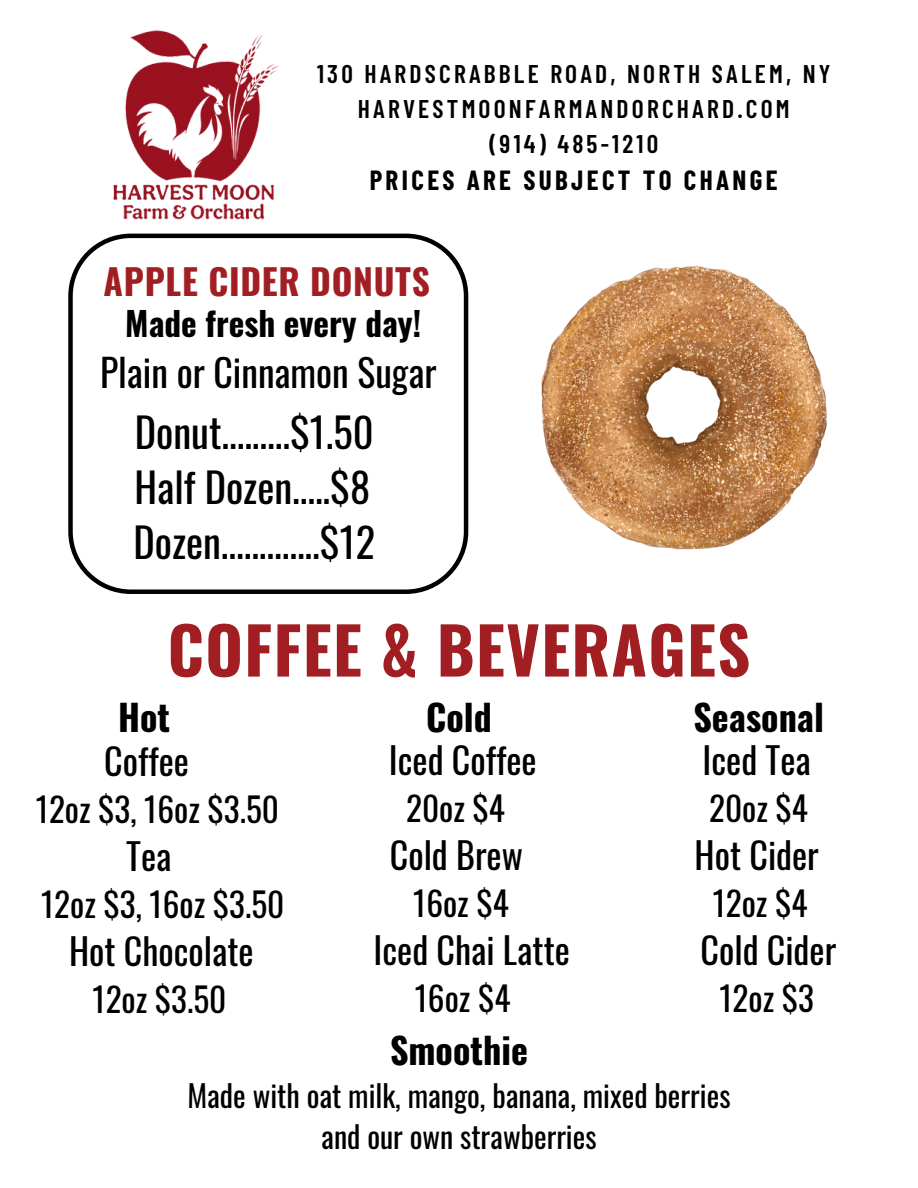
<style>
.page{position:relative;width:918px;height:1188px;background:#fff}
.page>*{position:absolute;margin:0;border:0;box-sizing:border-box;transform-origin:0 0}
.t1{font:700 64.5px "Oswald";letter-spacing:.02em;color:#a11e22}
.t2{font:40.5px "Oswald";color:#000}
.t3{font:37.65px "Oswald";color:#000}
.t4{font:36px "Oswald";color:#000}
.t5{font:700 36px "Oswald";color:#000}
.t6{font:700 35.4px "Oswald";letter-spacing:.02em;color:#a11e22}
.t7{font:33.3px "Oswald";color:#000}
.t8{font:700 33.3px "Oswald";color:#000}
.t9{font:30px/41.7px "Oswald";color:#000;text-align:center}
.t10{font:700 27px "Barlow Condensed";letter-spacing:.125em;color:#000}
.t11{font:600 25.5px "Barlow Condensed";letter-spacing:.125em;color:#000}
</style>
<div class="page">
<svg style="left:68px;top:234px;width:400px;height:360px"></svg>
<img style="left:113px;top:30px;width:166px;height:190px">
<img style="left:541px;top:266px;width:285px;height:283px">
<p class="t11" style="left:317px;top:58px;width:515px">130 HARDSCRABBLE ROAD, NORTH SALEM, NY</p>
<p class="t11" style="left:358px;top:93px;width:433px">HARVESTMOONFARMANDORCHARD.COM</p>
<p class="t11" style="left:489px;top:128px;width:170px">(914) 485-1210</p>
<h3 class="t10" style="left:370px;top:163px;width:410px">PRICES ARE SUBJECT TO CHANGE</h3>
<h4 class="t6" style="left:104px;top:254px;width:328px">APPLE CIDER DONUTS</h4>
<h2 class="t8" style="left:125px;top:297px;width:298px">Made fresh every day!</h2>
<h2 class="t3" style="left:100px;top:343px;width:338px">Plain or Cinnamon Sugar</h2>
<h2 class="t2" style="left:135px;top:400px;width:240px">Donut.........$1.50</h2>
<h2 class="t2" style="left:135px;top:455px;width:237px">Half Dozen.....$8</h2>
<p class="t2" style="left:133px;top:510px;width:243px">Dozen.............$12</p>
<h1 class="t1" style="left:168px;top:600px;width:584px">COFFEE &amp; BEVERAGES</h1>
<h4 class="t5" style="left:118px;top:689px;width:54px">Hot</h4>
<h5 class="t4" style="left:104px;top:733px;width:86px">Coffee</h5>
<h4 class="t7" style="left:36px;top:783px;width:245px">12oz $3, 16oz $3.50</h4>
<h5 class="t4" style="left:126px;top:828px;width:47px">Tea</h5>
<h5 class="t7" style="left:41px;top:878px;width:245px">12oz $3, 16oz $3.50</h5>
<h5 class="t4" style="left:69px;top:923px;width:186px">Hot Chocolate</h5>
<h4 class="t7" style="left:93px;top:974px;width:135px">12oz $3.50</h4>
<h5 class="t5" style="left:426px;top:689px;width:67px">Cold</h5>
<h5 class="t4" style="left:389px;top:732px;width:149px">Iced Coffee</h5>
<h5 class="t7" style="left:406px;top:782px;width:100px">20oz $4</h5>
<h5 class="t4" style="left:390px;top:827px;width:134px">Cold Brew</h5>
<h5 class="t7" style="left:413px;top:877px;width:97px">16oz $4</h5>
<h5 class="t4" style="left:374px;top:922px;width:198px">Iced Chai Latte</h5>
<h5 class="t7" style="left:415px;top:973px;width:97px">16oz $4</h5>
<h5 class="t5" style="left:693px;top:689px;width:132px">Seasonal</h5>
<h5 class="t4" style="left:703px;top:732px;width:110px">Iced Tea</h5>
<h5 class="t7" style="left:709px;top:782px;width:100px">20oz $4</h5>
<h5 class="t4" style="left:695px;top:827px;width:126px">Hot Cider</h5>
<h5 class="t7" style="left:713px;top:877px;width:96px">12oz $4</h5>
<h5 class="t4" style="left:701px;top:922px;width:137px">Cold Cider</h5>
<h5 class="t7" style="left:719px;top:973px;width:96px">12oz $3</h5>
<h4 class="t5" style="left:390px;top:1022px;width:139px">Smoothie</h4>
<h6 class="t9" style="left:187px;top:1073px;width:545px">Made with oat milk, mango, banana, mixed berries and our own strawberries</h6>
</div>
